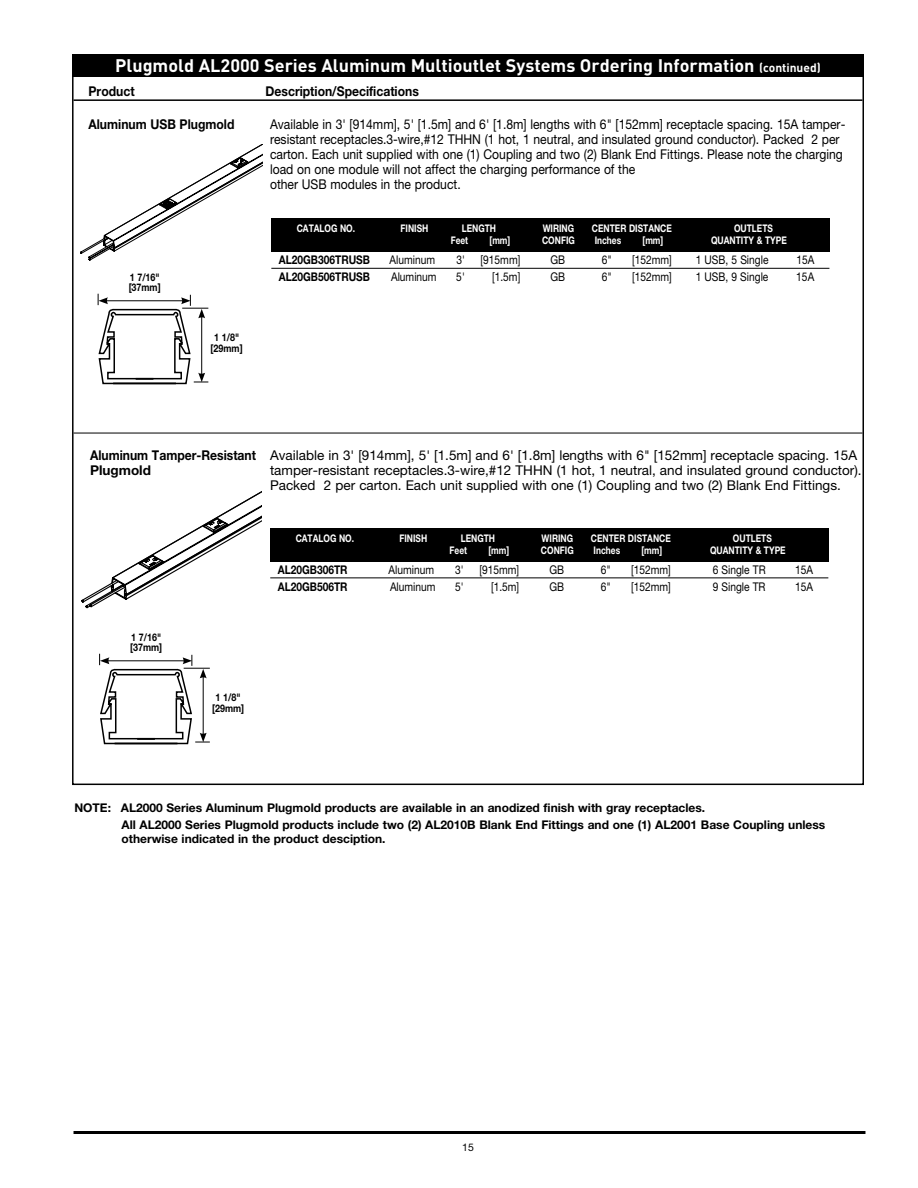
<style>
.page{position:relative;width:918px;height:1188px;background:#fff}
.page>*{position:absolute;margin:0;border:0;box-sizing:border-box;transform-origin:0 0}
.t1{font:700 18px "DIN Pro";color:#fff}
.t2{font:13.5px/15px "Helvetica Neue";color:#000;scale:.9 1}
.t3{font:13.5px/15px "Helvetica Neue";color:#000}
.t4{font:700 13.5px "Helvetica Neue";color:#000;scale:.9 1}
.t5{font:700 12px/17px "Helvetica Neue";color:#000}
.t6{font:12px "Helvetica Neue";color:#000;scale:.85 1}
.t7{font:700 12px "Helvetica Neue";color:#000;scale:.85 1}
.t8{font:700 10.5px "Helvetica Neue";color:#fff;scale:.8 1}
.t9{font:700 10.5px/10.5px "Helvetica Neue";color:#000;scale:.85 1}
.t10{font:10.5px "Helvetica Neue";color:#000}
.s1{font-size:12px}
.s2{font-weight:700}
</style>
<div class="page">
<hr style="left:74px;top:1131px;width:791px;height:3px;background:#000">
<hr style="left:74px;top:99px;width:789px;height:2px;background:#000">
<hr style="left:74px;top:433px;width:789px;height:1px;background:#000">
<div style="left:72px;top:54px;width:792px;height:23px;background:#000"></div>
<svg style="left:80px;top:145px;width:182px;height:115px"></svg>
<svg style="left:98px;top:294px;width:110px;height:90px"></svg>
<div style="left:271px;top:218px;width:558px;height:34px;background:#000"></div>
<hr style="left:271px;top:268px;width:558px;height:1px;background:#000">
<div style="left:270px;top:528px;width:558px;height:34px;background:#000"></div>
<hr style="left:270px;top:578px;width:558px;height:1px;background:#000">
<svg style="left:81px;top:491px;width:181px;height:117px"></svg>
<svg style="left:99px;top:654px;width:111px;height:90px"></svg>
<h1 class="t1" style="left:115px;top:53px;width:707px">Plugmold AL2000 Series Aluminum Multioutlet Systems Ordering Information <span class="s1">(continued)</span></h1>
<p class="t4" style="left:89px;top:83px;width:53px">Product</p>
<p class="t4" style="left:266px;top:83px;width:172px">Description/Specifications</p>
<p class="t4" style="left:89px;top:116px;width:164px">Aluminum USB Plugmold</p>
<p class="t2" style="left:270px;top:116px;width:641px">Available in 3' [914mm], 5' [1.5m] and 6' [1.8m] lengths with 6" [152mm] receptacle spacing. 15A tamper&shy;resistant receptacles.3-wire,#12 THHN (1 hot, 1 neutral, and insulated ground conductor). Packed 2 per carton. Each unit supplied with one (1) Coupling and two (2) Blank End Fittings. Please note the charging load on one module will not affect the charging performance of the<br>other USB modules in the product.</p>
<p class="t9" style="left:129px;top:272px;width:39px">1 7/16" [37mm]</p>
<p class="t9" style="left:211px;top:332px;width:39px;text-align:center">1 1/8" [29mm]</p>
<p class="t8" style="left:297px;top:222px;width:75px">CATALOG NO.</p>
<p class="t8" style="left:401px;top:222px;width:36px">FINISH</p>
<p class="t8" style="left:462px;top:222px;width:44px">LENGTH</p>
<p class="t8" style="left:543px;top:222px;width:41px">WIRING</p>
<p class="t8" style="left:592px;top:222px;width:102px">CENTER DISTANCE</p>
<p class="t8" style="left:734px;top:222px;width:50px">OUTLETS</p>
<p class="t8" style="left:451px;top:234px;width:23px">Feet</p>
<p class="t8" style="left:490px;top:234px;width:28px">[mm]</p>
<p class="t8" style="left:542px;top:234px;width:43px">CONFIG</p>
<p class="t8" style="left:595px;top:234px;width:35px">Inches</p>
<p class="t8" style="left:643px;top:234px;width:28px">[mm]</p>
<p class="t8" style="left:711px;top:234px;width:96px">QUANTITY &amp; TYPE</p>
<p class="t7" style="left:279px;top:253px;width:109px">AL20GB306TRUSB</p>
<p class="t6" style="left:390px;top:253px;width:55px">Aluminum</p>
<p class="t6" style="left:456px;top:253px;width:12px">3'</p>
<p class="t6" style="left:481px;top:253px;width:48px">[915mm]</p>
<p class="t6" style="left:550px;top:253px;width:19px">GB</p>
<p class="t6" style="left:602px;top:253px;width:13px">6"</p>
<p class="t6" style="left:632px;top:253px;width:48px">[152mm]</p>
<p class="t6" style="left:696px;top:253px;width:87px">1 USB, 5 Single</p>
<p class="t6" style="left:796px;top:253px;width:23px">15A</p>
<p class="t7" style="left:279px;top:270px;width:109px">AL20GB506TRUSB</p>
<p class="t6" style="left:391px;top:270px;width:55px">Aluminum</p>
<p class="t6" style="left:456px;top:270px;width:12px">5'</p>
<p class="t6" style="left:492px;top:270px;width:35px">[1.5m]</p>
<p class="t6" style="left:550px;top:270px;width:19px">GB</p>
<p class="t6" style="left:602px;top:270px;width:13px">6"</p>
<p class="t6" style="left:632px;top:270px;width:48px">[152mm]</p>
<p class="t6" style="left:696px;top:270px;width:87px">1 USB, 9 Single</p>
<p class="t6" style="left:796px;top:270px;width:23px">15A</p>
<p class="t3" style="left:90px;top:447px;width:769px"><span class="s2">Aluminum Tamper-Resistant</span> Available in 3' [914mm], 5' [1.5m] and 6' [1.8m] lengths with 6" [152mm] receptacle spacing. 15A<br><span class="s2">Plugmold</span></p>
<p class="t3" style="left:270px;top:462px;width:593px">tamper-resistant receptacles.3-wire,#12 THHN (1 hot, 1 neutral, and insulated ground conductor).<br>Packed 2 per carton. Each unit supplied with one (1) Coupling and two (2) Blank End Fittings.</p>
<p class="t8" style="left:296px;top:531px;width:75px">CATALOG NO.</p>
<p class="t8" style="left:399px;top:531px;width:36px">FINISH</p>
<p class="t8" style="left:461px;top:531px;width:44px">LENGTH</p>
<p class="t8" style="left:542px;top:531px;width:41px">WIRING</p>
<p class="t8" style="left:591px;top:531px;width:102px">CENTER DISTANCE</p>
<p class="t8" style="left:733px;top:531px;width:50px">OUTLETS</p>
<p class="t8" style="left:450px;top:543px;width:23px">Feet</p>
<p class="t8" style="left:488px;top:543px;width:28px">[mm]</p>
<p class="t8" style="left:541px;top:543px;width:43px">CONFIG</p>
<p class="t8" style="left:594px;top:543px;width:35px">Inches</p>
<p class="t8" style="left:641px;top:543px;width:28px">[mm]</p>
<p class="t8" style="left:710px;top:543px;width:96px">QUANTITY &amp; TYPE</p>
<p class="t9" style="left:130px;top:632px;width:39px">1 7/16" [37mm]</p>
<p class="t7" style="left:278px;top:562px;width:84px">AL20GB306TR</p>
<p class="t6" style="left:388px;top:563px;width:55px">Aluminum</p>
<p class="t6" style="left:455px;top:563px;width:12px">3'</p>
<p class="t6" style="left:480px;top:563px;width:48px">[915mm]</p>
<p class="t6" style="left:549px;top:563px;width:19px">GB</p>
<p class="t6" style="left:601px;top:563px;width:13px">6"</p>
<p class="t6" style="left:631px;top:563px;width:48px">[152mm]</p>
<p class="t6" style="left:713px;top:563px;width:64px">6 Single TR</p>
<p class="t6" style="left:795px;top:563px;width:23px">15A</p>
<p class="t7" style="left:278px;top:579px;width:84px">AL20GB506TR</p>
<p class="t6" style="left:390px;top:580px;width:55px">Aluminum</p>
<p class="t6" style="left:455px;top:580px;width:12px">5'</p>
<p class="t6" style="left:491px;top:580px;width:35px">[1.5m]</p>
<p class="t6" style="left:549px;top:580px;width:19px">GB</p>
<p class="t6" style="left:601px;top:580px;width:13px">6"</p>
<p class="t6" style="left:631px;top:580px;width:48px">[152mm]</p>
<p class="t6" style="left:713px;top:580px;width:64px">9 Single TR</p>
<p class="t6" style="left:795px;top:580px;width:23px">15A</p>
<p class="t9" style="left:212px;top:692px;width:39px;text-align:center">1 1/8" [29mm]</p>
<p class="t5" style="left:122px;top:799px;width:705px;text-indent:-47px">NOTE: AL2000 Series Aluminum Plugmold products are available in an anodized finish with gray receptacles.<br>All AL2000 Series Plugmold products include two (2) AL2010B Blank End Fittings and one (1) AL2001 Base Coupling unless</p>
<p class="t5" style="left:122px;top:830px;width:266px">otherwise indicated in the product desciption.</p>
<p class="t10" style="left:462px;top:1141px;width:13px">15</p>
</div>
